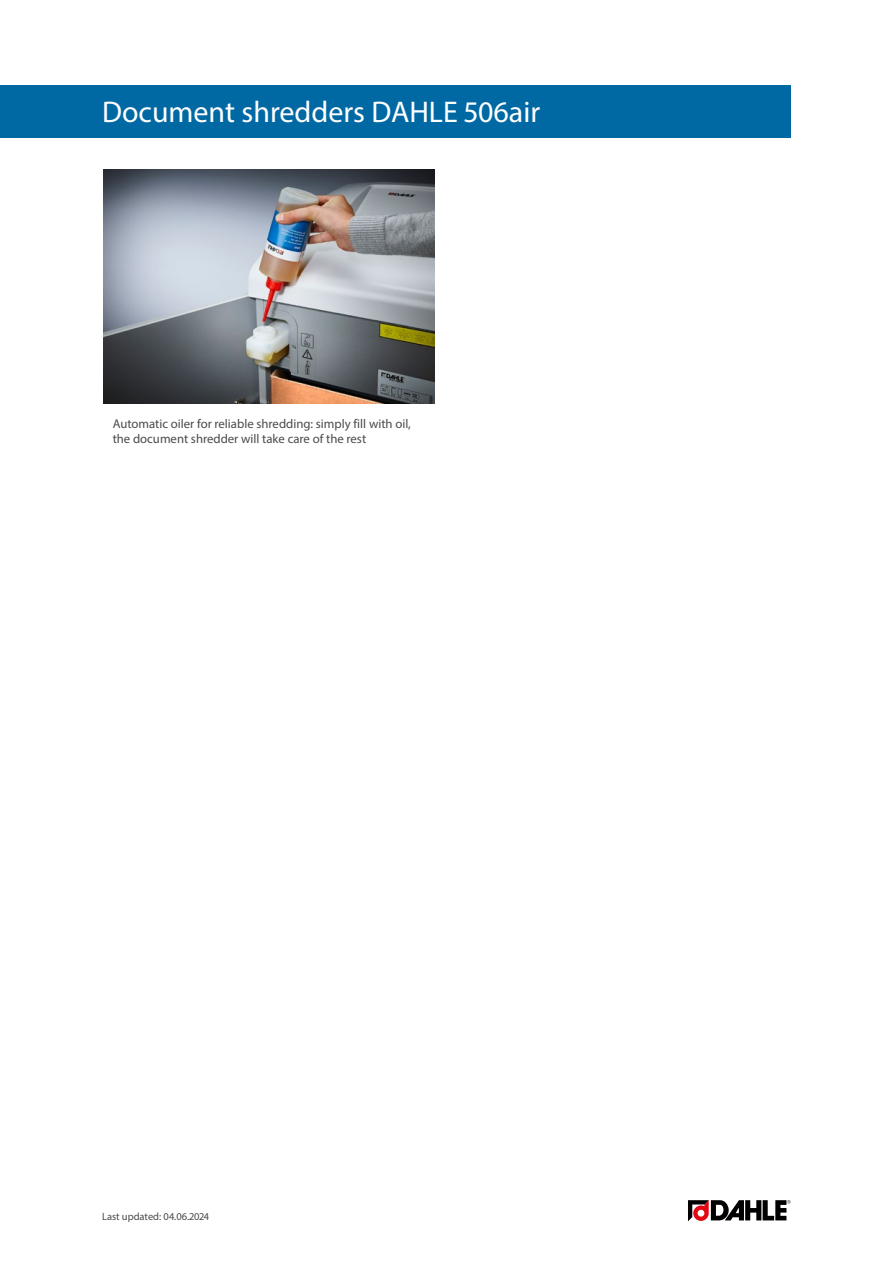
<style>
.page{position:relative;width:893px;height:1263px;background:#fff}
.page>*{position:absolute;margin:0;border:0;box-sizing:border-box;transform-origin:0 0}
.Produktname{font:30px "Myriad Pro";color:#fff}
.Fliesstexte{font:12.75px/15.3px "Myriad Pro";color:#4a4a49}
.t1{font:10.5px "Myriad Pro";color:#4a4a49}
</style>
<div class="page">
<img style="left:103px;top:169px;width:332px;height:234px">
<svg style="left:688px;top:1200px;width:103px;height:21px"></svg>
<div style="left:0;top:85px;width:791px;height:53px;background:#0069a4"></div>
<p class="Produktname" style="left:102px;top:94px;width:440px">Document shredders DAHLE 506air</p>
<p class="Fliesstexte" style="left:113px;top:416px;width:300px">Automatic oiler for reliable shredding: simply fill with oil, the document shredder will take care of the rest</p>
<p class="t1" style="left:102px;top:1210px;width:109px">Last updated: 04.06.2024</p>
</div>
